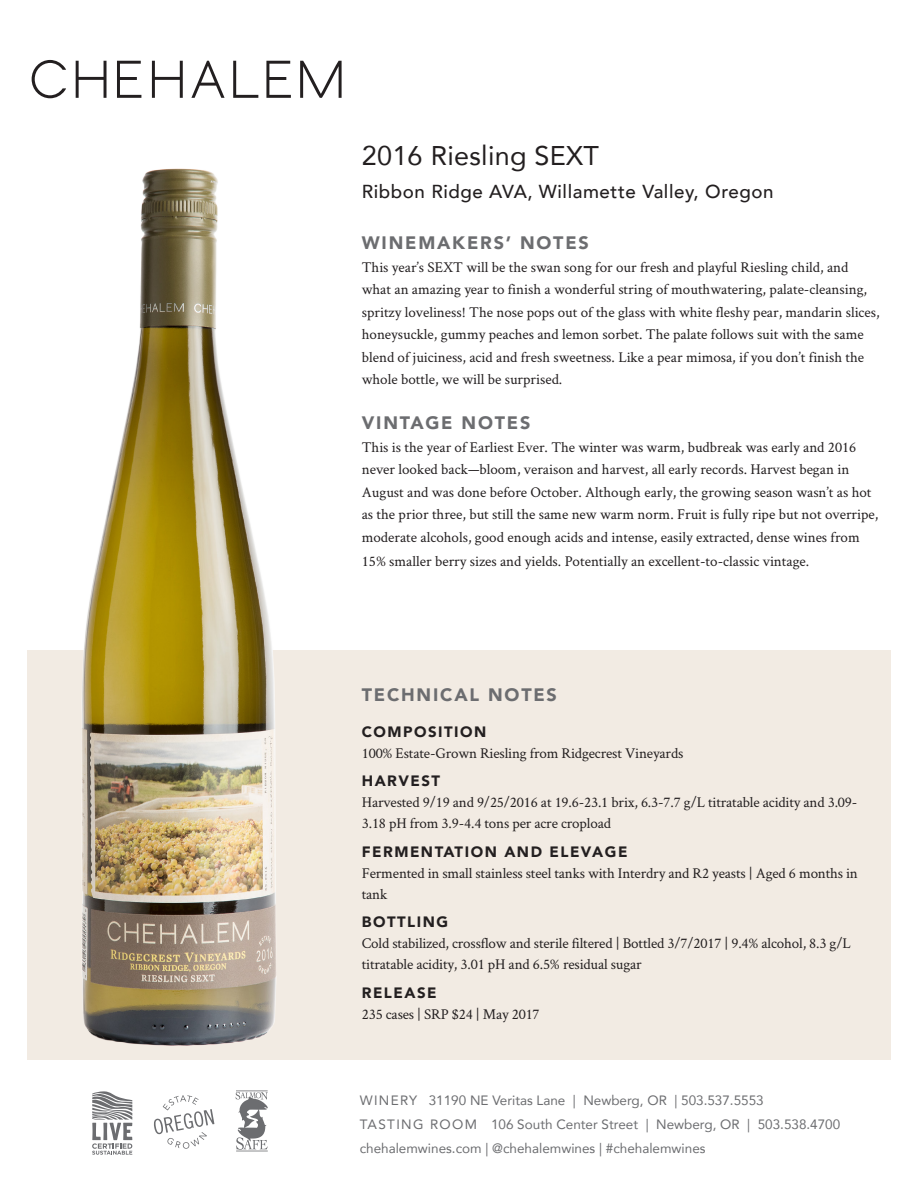
<style>
.page{position:relative;width:918px;height:1188px;background:#fff}
.page>*{position:absolute;margin:0;border:0;box-sizing:border-box;transform-origin:0 0}
.Title_Wine_Name_and{font:27px "Avenir";letter-spacing:.01em;color:#231f20}
.Title_Wine_Name_and-2{font:500 18.75px "Avenir";letter-spacing:.03em;color:#231f20}
.Wine_Descriptions{font:900 18px "Avenir";letter-spacing:.1em;color:#6c6d70}
.Top_Section_Titles{font:900 18px "Avenir";letter-spacing:.1em;color:#6c6d70}
.Paragraph_text{font:15px/22.5px "Crimson Text";color:#231f20}
.Technical_Paragraph{font:15px/21px "Crimson Text";letter-spacing:-.01em;color:#231f20}
.Wine_Descriptions-2{font:900 15px "Avenir";letter-spacing:.1em;color:#231f20}
.Technical_Sub_Sectio{font:900 15px "Avenir";letter-spacing:.1em;color:#231f20}
.Technical_Paragraph-2{font:900 15px "Avenir";letter-spacing:.1em;color:#231f20}
.t1{font:13.5px "Avenir";color:#6c6d70}
</style>
<div class="page">
<div style="left:27px;top:650px;width:864px;height:409px;background:#f2ebe3"></div>
<svg style="left:32px;top:60px;width:34px;height:38px"></svg>
<svg style="left:76px;top:61px;width:31px;height:37px"></svg>
<svg style="left:117px;top:61px;width:24px;height:37px"></svg>
<svg style="left:152px;top:61px;width:31px;height:37px"></svg>
<svg style="left:233px;top:61px;width:25px;height:37px"></svg>
<svg style="left:266px;top:61px;width:25px;height:37px"></svg>
<svg style="left:300px;top:61px;width:42px;height:37px"></svg>
<svg style="left:191px;top:61px;width:34px;height:37px"></svg>
<svg style="left:154px;top:1095px;width:60px;height:54px"></svg>
<svg style="left:92px;top:1091px;width:40px;height:64px"></svg>
<svg style="left:236px;top:1090px;width:32px;height:62px"></svg>
<img style="left:82px;top:168px;width:194px;height:878px">
<p class="Title_Wine_Name_and" style="left:362px;top:134px;width:239px">2016 Riesling SEXT</p>
<p class="Title_Wine_Name_and-2" style="left:362px;top:175px;width:413px">Ribbon Ridge AVA, Willamette Valley, Oregon</p>
<p class="Top_Section_Titles" style="left:362px;top:228px;width:229px">WINEMAKERS’ NOTES</p>
<p class="Paragraph_text" style="left:362px;top:255px;width:519px">This year’s SEXT will be the swan song for our fresh and playful Riesling child, and what an amazing year to finish a wonderful string of mouthwatering, palate-cleansing, spritzy loveliness! The nose pops out of the glass with white fleshy pear, mandarin slices, honeysuckle, gummy peaches and lemon sorbet. The palate follows suit with the same blend of juiciness, acid and fresh sweetness. Like a pear mimosa, if you don’t finish the whole bottle, we will be surprised.</p>
<p class="Wine_Descriptions" style="left:362px;top:408px;width:170px">VINTAGE NOTES</p>
<p class="Paragraph_text" style="left:362px;top:435px;width:518px">This is the year of Earliest Ever. The winter was warm, budbreak was early and 2016 never looked back—bloom, veraison and harvest, all early records. Harvest began in August and was done before October. Although early, the growing season wasn’t as hot as the prior three, but still the same new warm norm. Fruit is fully ripe but not overripe, moderate alcohols, good enough acids and intense, easily extracted, dense wines from</p>
<p class="Paragraph_text" style="left:362px;top:549px;width:449px">15% smaller berry sizes and yields. Potentially an excellent-to-classic vintage.</p>
<p class="Wine_Descriptions" style="left:362px;top:679px;width:197px">TECHNICAL NOTES</p>
<p class="Technical_Sub_Sectio" style="left:362px;top:719px;width:126px">COMPOSITION</p>
<p class="Technical_Paragraph" style="left:362px;top:742px;width:323px">100% Estate-Grown Riesling from Ridgecrest Vineyards</p>
<p class="Technical_Paragraph-2" style="left:362px;top:768px;width:80px">HARVEST</p>
<p class="Technical_Paragraph" style="left:362px;top:791px;width:497px">Harvested 9/19 and 9/25/2016 at 19.6-23.1 brix, 6.3-7.7 g/L titratable acidity and 3.09-<br>3.18 pH from 3.9-4.4 tons per acre cropload</p>
<p class="Wine_Descriptions-2" style="left:362px;top:839px;width:267px">FERMENTATION AND ELEVAGE</p>
<p class="Technical_Paragraph" style="left:362px;top:862px;width:498px">Fermented in small stainless steel tanks with Interdry and R2 yeasts | Aged 6 months in tank</p>
<p class="Wine_Descriptions-2" style="left:362px;top:909px;width:88px">BOTTLING</p>
<p class="Technical_Paragraph" style="left:362px;top:932px;width:491px">Cold stabilized, crossflow and sterile filtered | Bottled 3/7/2017 | 9.4% alcohol, 8.3 g/L titratable acidity, 3.01 pH and 6.5% residual sugar</p>
<p class="Wine_Descriptions-2" style="left:362px;top:980px;width:76px">RELEASE</p>
<p class="Technical_Paragraph" style="left:362px;top:1003px;width:179px">235 cases | SRP $24 | May 2017</p>
<p class="t1" style="left:360px;top:1089px;width:406px">WINERY 31190 NE Veritas Lane | Newberg, OR | 503.537.5553</p>
<p class="t1" style="left:360px;top:1113px;width:482px">TASTING ROOM 106 South Center Street | Newberg, OR | 503.538.4700</p>
<p class="t1" style="left:360px;top:1137px;width:347px">chehalemwines.com | @chehalemwines | #chehalemwines</p>
</div>
